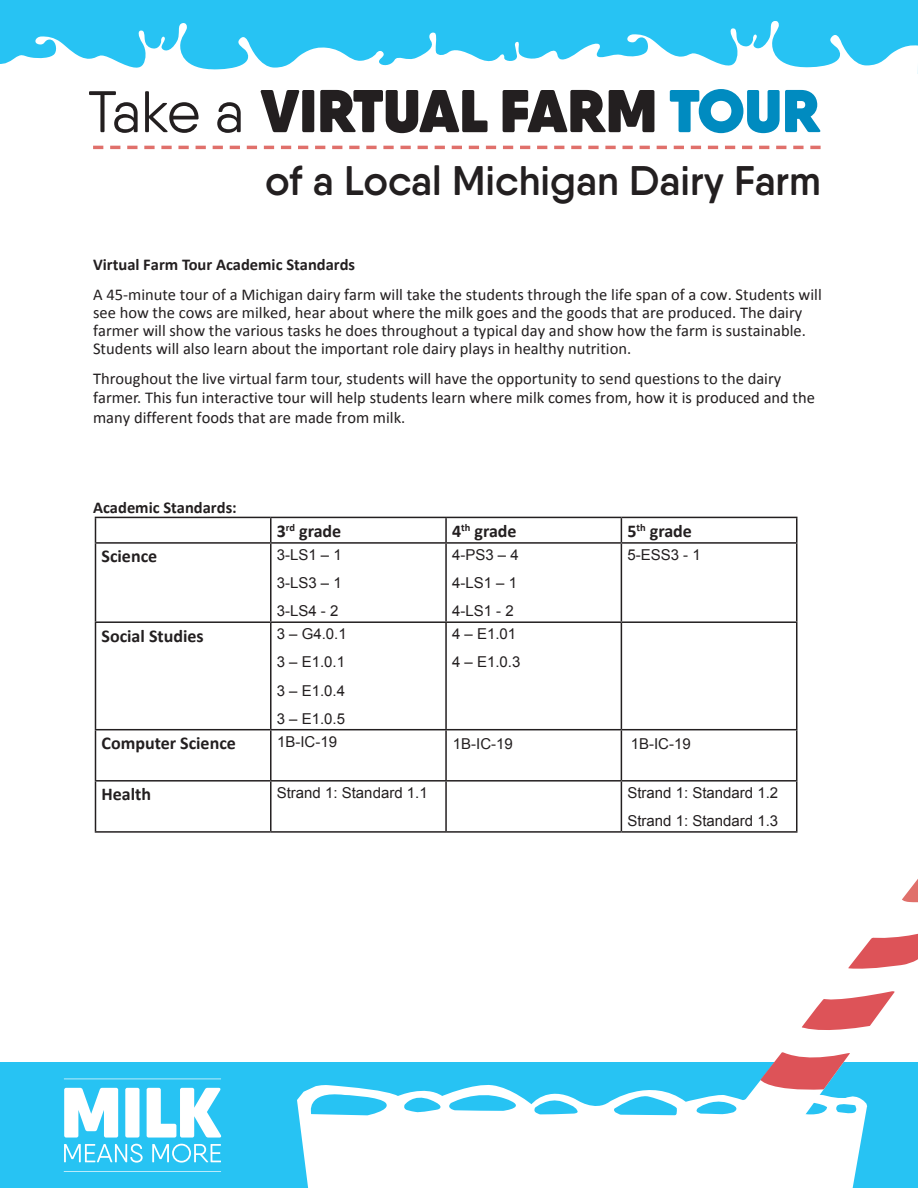
<style>
.page{position:relative;width:918px;height:1188px;background:#fff}
.page>*{position:absolute;margin:0;border:0;box-sizing:border-box;transform-origin:0 0}
.t1{font:800 60.3px "Qanelas Soft";color:#231f20}
.t2{font:600 41.25px "Qanelas Soft";color:#231f20}
.t3{font:700 18px "Calibri";color:#231f20}
.t4{font:16.5px/17.9px "Calibri";color:#231f20}
.t5{font:700 16.5px "Calibri";color:#231f20}
.t6{font:15px "Arial";color:#231f20}
.s1{font-weight:400;font-size:58.5px}
.s2{color:#008bc0}
.s3{font-weight:700}
</style>
<div class="page">
<div style="left:0;top:1062px;width:918px;height:126px;background:#27c3f3"></div>
<svg style="left:297px;top:1085px;width:566px;height:103px;background:#edfafd"></svg>
<svg style="left:694px;top:1098px;width:42px;height:16px"></svg>
<svg style="left:402px;top:1089px;width:179px;height:25px"></svg>
<svg style="left:305px;top:1090px;width:86px;height:25px"></svg>
<svg style="left:612px;top:1094px;width:65px;height:21px"></svg>
<svg style="left:736px;top:1081px;width:132px;height:49px;fill:#fff"></svg>
<svg style="left:760px;top:1052px;width:91px;height:40px"></svg>
<svg style="left:801px;top:991px;width:94px;height:39px"></svg>
<svg style="left:848px;top:933px;width:70px;height:36px"></svg>
<svg style="left:902px;top:879px;width:16px;height:24px"></svg>
<div style="left:0;top:0;width:918px;height:73px;background:#27c3f3"></div>
<svg style="left:64px;top:1088px;width:54px;height:50px"></svg>
<div style="left:125px;top:1088px;width:15px;height:50px;background:#fff;border-radius:2px"></div>
<svg style="left:147px;top:1088px;width:74px;height:50px"></svg>
<svg style="left:64px;top:1144px;width:79px;height:19px"></svg>
<svg style="left:152px;top:1144px;width:69px;height:19px"></svg>
<svg style="left:64px;top:1079px;width:157px;height:1px"></svg>
<svg style="left:64px;top:1171px;width:157px;height:1px"></svg>
<svg style="left:0;top:21px;width:918px;height:53px"></svg>
<svg style="left:93px;top:146px;width:728px;height:3px"></svg>
<hr style="left:95px;top:517px;width:176px;height:1px;background:#231f20">
<svg style="left:95px;top:518px;width:1px;height:24px"></svg>
<hr style="left:271px;top:517px;width:175px;height:1px;background:#231f20">
<hr style="left:270px;top:518px;width:2px;height:24px;background:#231f20">
<hr style="left:446px;top:517px;width:175px;height:1px;background:#231f20">
<hr style="left:445px;top:518px;width:2px;height:24px;background:#231f20">
<hr style="left:621px;top:517px;width:176px;height:1px;background:#231f20">
<svg style="left:621px;top:518px;width:1px;height:24px"></svg>
<svg style="left:796px;top:518px;width:1px;height:24px"></svg>
<hr style="left:95px;top:542px;width:176px;height:2px;background:#231f20">
<hr style="left:95px;top:544px;width:1px;height:77px;background:#231f20">
<hr style="left:271px;top:542px;width:175px;height:2px;background:#231f20">
<hr style="left:270px;top:544px;width:2px;height:77px;background:#231f20">
<hr style="left:446px;top:542px;width:175px;height:2px;background:#231f20">
<hr style="left:445px;top:544px;width:2px;height:77px;background:#231f20">
<hr style="left:621px;top:542px;width:176px;height:2px;background:#231f20">
<hr style="left:621px;top:544px;width:1px;height:77px;background:#231f20">
<hr style="left:796px;top:544px;width:1px;height:77px;background:#231f20">
<hr style="left:95px;top:621px;width:176px;height:2px;background:#231f20">
<hr style="left:95px;top:623px;width:1px;height:106px;background:#231f20">
<hr style="left:271px;top:621px;width:175px;height:2px;background:#231f20">
<hr style="left:270px;top:623px;width:2px;height:106px;background:#231f20">
<hr style="left:446px;top:621px;width:175px;height:2px;background:#231f20">
<hr style="left:445px;top:623px;width:2px;height:106px;background:#231f20">
<hr style="left:621px;top:621px;width:176px;height:2px;background:#231f20">
<hr style="left:621px;top:623px;width:1px;height:106px;background:#231f20">
<hr style="left:796px;top:623px;width:1px;height:106px;background:#231f20">
<hr style="left:95px;top:729px;width:176px;height:1px;background:#231f20">
<hr style="left:95px;top:730px;width:1px;height:50px;background:#231f20">
<hr style="left:271px;top:729px;width:175px;height:1px;background:#231f20">
<hr style="left:270px;top:730px;width:2px;height:50px;background:#231f20">
<hr style="left:446px;top:729px;width:175px;height:1px;background:#231f20">
<hr style="left:445px;top:730px;width:2px;height:50px;background:#231f20">
<hr style="left:621px;top:729px;width:176px;height:1px;background:#231f20">
<hr style="left:621px;top:730px;width:1px;height:50px;background:#231f20">
<hr style="left:796px;top:730px;width:1px;height:50px;background:#231f20">
<hr style="left:95px;top:780px;width:176px;height:2px;background:#231f20">
<hr style="left:95px;top:782px;width:1px;height:49px;background:#231f20">
<hr style="left:271px;top:780px;width:175px;height:2px;background:#231f20">
<hr style="left:270px;top:782px;width:2px;height:49px;background:#231f20">
<hr style="left:446px;top:780px;width:175px;height:2px;background:#231f20">
<hr style="left:445px;top:782px;width:2px;height:49px;background:#231f20">
<hr style="left:621px;top:780px;width:176px;height:2px;background:#231f20">
<hr style="left:621px;top:782px;width:1px;height:49px;background:#231f20">
<hr style="left:796px;top:782px;width:1px;height:49px;background:#231f20">
<hr style="left:95px;top:831px;width:176px;height:2px;background:#231f20">
<hr style="left:271px;top:831px;width:175px;height:2px;background:#231f20">
<hr style="left:446px;top:831px;width:175px;height:2px;background:#231f20">
<hr style="left:621px;top:831px;width:176px;height:2px;background:#231f20">
<p class="t1" style="left:88px;top:71px;width:734px"><span class="s1">Take a</span> VIRTUAL FARM <span class="s2">TOUR</span></p>
<p class="t2" style="left:265px;top:155px;width:557px">of a Local Michigan Dairy Farm</p>
<p class="t4" style="left:93px;top:250px;width:730px;line-height:29.8px"><span class="s3">Virtual Farm Tour Academic Standards<br></span>A 45-minute tour of a Michigan dairy farm will take the students through the life span of a cow. Students will</p>
<p class="t4" style="left:93px;top:304px;width:714px">see how the cows are milked, hear about where the milk goes and the goods that are produced. The dairy farmer will show the various tasks he does throughout a typical day and show how the farm is sustainable.<br>Students will also learn about the important role dairy plays in healthy nutrition.</p>
<p class="t4" style="left:93px;top:368px;width:723px;line-height:19.8px">Throughout the live virtual farm tour, students will have the opportunity to send questions to the dairy farmer. This fun interactive tour will help students learn where milk comes from, how it is produced and the many different foods that are made from milk.</p>
<p class="t5" style="left:93px;top:495px;width:145px">Academic Standards:</p>
<p class="t3" style="left:277px;top:518px;width:66px">3<sup>rd</sup> grade</p>
<p class="t3" style="left:452px;top:518px;width:66px">4<sup>th</sup> grade</p>
<p class="t3" style="left:627px;top:518px;width:66px">5<sup>th</sup> grade</p>
<p class="t3" style="left:102px;top:544px;width:57px">Science</p>
<p class="t6" style="left:277px;top:545px;width:67px">3-LS1 – 1</p>
<p class="t6" style="left:277px;top:573px;width:67px">3-LS3 – 1</p>
<p class="t6" style="left:277px;top:601px;width:63px">3-LS4 - 2</p>
<p class="t3" style="left:101px;top:623px;width:104px">Social Studies</p>
<p class="t6" style="left:277px;top:624px;width:72px">3 – G4.0.1</p>
<p class="t6" style="left:277px;top:652px;width:70px">3 – E1.0.1</p>
<p class="t6" style="left:277px;top:680px;width:70px">3 – E1.0.4</p>
<p class="t6" style="left:277px;top:709px;width:70px">3 – E1.0.5</p>
<p class="t6" style="left:452px;top:545px;width:68px">4-PS3 – 4</p>
<p class="t6" style="left:452px;top:573px;width:67px">4-LS1 – 1</p>
<p class="t6" style="left:452px;top:601px;width:63px">4-LS1 - 2</p>
<p class="t6" style="left:452px;top:624px;width:66px">4 – E1.01</p>
<p class="t6" style="left:452px;top:652px;width:70px">4 – E1.0.3</p>
<p class="t6" style="left:627px;top:545px;width:75px">5-ESS3 - 1</p>
<p class="t3" style="left:101px;top:730px;width:136px">Computer Science</p>
<p class="t6" style="left:277px;top:732px;width:62px">1B-IC-19</p>
<p class="t6" style="left:453px;top:734px;width:62px">1B-IC-19</p>
<p class="t6" style="left:631px;top:734px;width:62px">1B-IC-19</p>
<p class="t3" style="left:101px;top:782px;width:51px">Health</p>
<p class="t6" style="left:277px;top:783px;width:152px">Strand 1: Standard 1.1</p>
<p class="t6" style="left:627px;top:783px;width:152px">Strand 1: Standard 1.2</p>
<p class="t6" style="left:627px;top:811px;width:152px">Strand 1: Standard 1.3</p>
</div>
